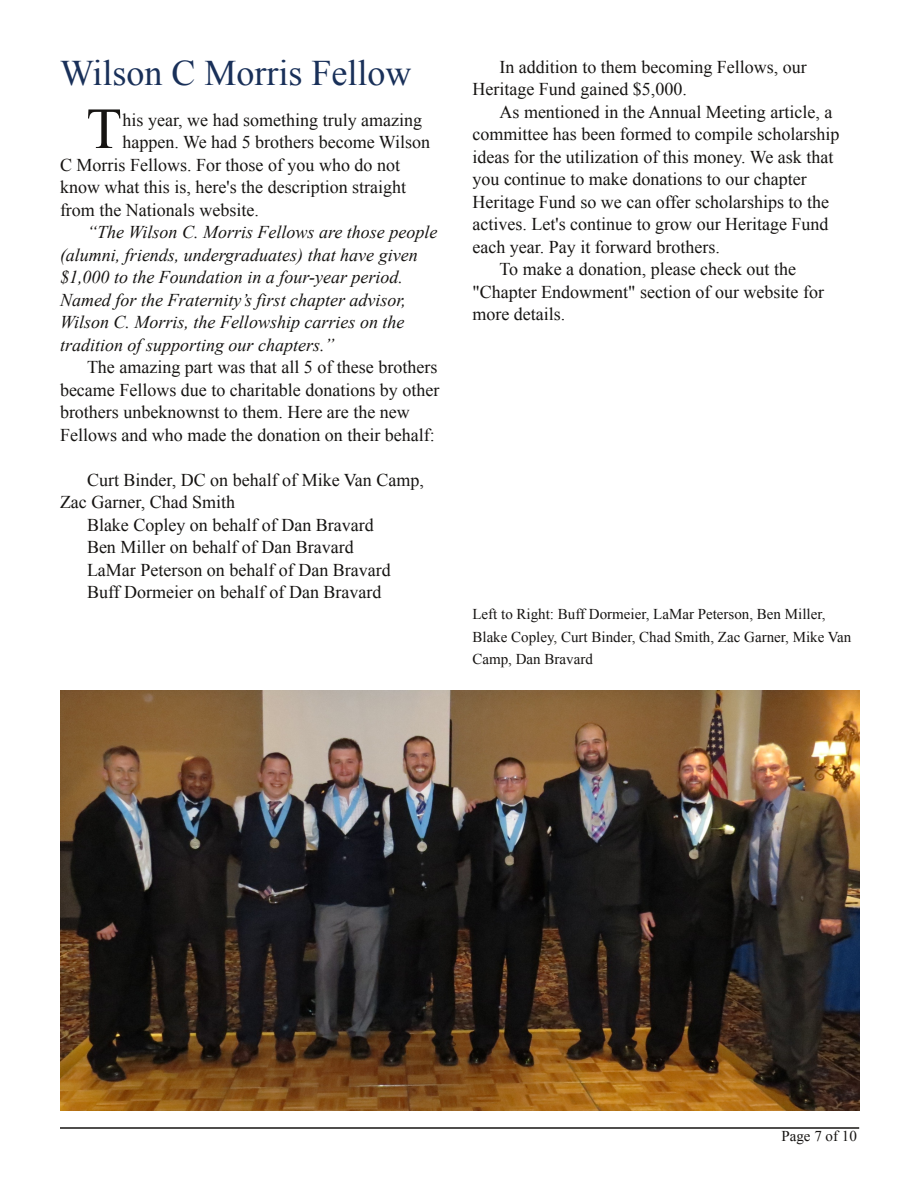
<style>
.page{position:relative;width:918px;height:1188px;background:#fff}
.page>*{position:absolute;margin:0;border:0;box-sizing:border-box;transform-origin:0 0}
.t1{font:58.2px "Times New Roman";color:#161412}
.t2{font:36px "Times New Roman";color:#193059}
.t3{font:18px/22.5px "Times New Roman";color:#161412}
.t4{font:italic 18px/22.5px "Times New Roman";color:#161412}
.t5{font:15px/22.5px "Times New Roman";color:#161412}
</style>
<div class="page">
<hr style="left:60px;top:1127px;width:799px;height:2px;background:#161412">
<img style="left:60px;top:690px;width:799px;height:420px">
<h2 class="t2" style="left:60px;top:53px;width:353px">Wilson C Morris Fellow</h2>
<h1 class="t1" style="left:86px;top:96px;width:37px">T</h1>
<p class="t3" style="left:123px;top:108px;width:301px">his year, we had something truly amazing</p>
<p class="t3" style="left:123px;top:131px;width:309px">happen. We had 5 brothers become Wilson</p>
<p class="t3" style="left:60px;top:153px;width:341px">C Morris Fellows. For those of you who do not</p>
<p class="t3" style="left:60px;top:176px;width:348px">know what this is, here's the description straight</p>
<p class="t3" style="left:60px;top:198px;width:200px">from the Nationals website.</p>
<p class="t4" style="left:60px;top:221px;width:379px;text-indent:27px">“The Wilson C. Morris Fellows are those people (alumni, friends, undergraduates) that have given $1,000 to the Foundation in a four-year period.<br>Named for the Fraternity’s first chapter advisor, Wilson C. Morris, the Fellowship carries on the tradition of supporting our chapters.”</p>
<p class="t3" style="left:60px;top:356px;width:381px;text-indent:27px">The amazing part was that all 5 of these brothers became Fellows due to charitable donations by other brothers unbeknownst to them. Here are the new Fellows and who made the donation on their behalf:</p>
<p class="t3" style="left:87px;top:468px;width:338px">Curt Binder, DC on behalf of Mike Van Camp,</p>
<p class="t3" style="left:60px;top:491px;width:177px">Zac Garner, Chad Smith</p>
<p class="t3" style="left:87px;top:513px;width:288px">Blake Copley on behalf of Dan Bravard</p>
<p class="t3" style="left:87px;top:536px;width:268px">Ben Miller on behalf of Dan Bravard</p>
<p class="t3" style="left:87px;top:558px;width:305px">LaMar Peterson on behalf of Dan Bravard</p>
<p class="t3" style="left:87px;top:581px;width:296px">Buff Dormeier on behalf of Dan Bravard</p>
<p class="t3" style="left:472px;top:55px;width:336px;text-indent:27px">In addition to them becoming Fellows, our<br>Heritage Fund gained $5,000.</p>
<p class="t3" style="left:500px;top:100px;width:334px">As mentioned in the Annual Meeting article, a</p>
<p class="t3" style="left:472px;top:123px;width:368px">committee has been formed to compile scholarship</p>
<p class="t3" style="left:472px;top:145px;width:362px">ideas for the utilization of this money. We ask that</p>
<p class="t3" style="left:472px;top:168px;width:336px">you continue to make donations to our chapter</p>
<p class="t3" style="left:472px;top:190px;width:358px">Heritage Fund so we can offer scholarships to the</p>
<p class="t3" style="left:472px;top:213px;width:358px">actives. Let's continue to grow our Heritage Fund</p>
<p class="t3" style="left:472px;top:235px;width:249px">each year. Pay it forward brothers.</p>
<p class="t3" style="left:500px;top:258px;width:298px">To make a donation, please check out the</p>
<p class="t3" style="left:472px;top:280px;width:353px">"Chapter Endowment" section of our website for</p>
<p class="t3" style="left:472px;top:303px;width:94px">more details.</p>
<p class="t5" style="left:472px;top:603px;width:380px">Left to Right: Buff Dormeier, LaMar Peterson, Ben Miller,<br>Blake Copley, Curt Binder, Chad Smith, Zac Garner, Mike Van<br>Camp, Dan Bravard</p>
<p class="t5" style="left:781px;top:1125px;width:77px">Page 7 of 10</p>
</div>
